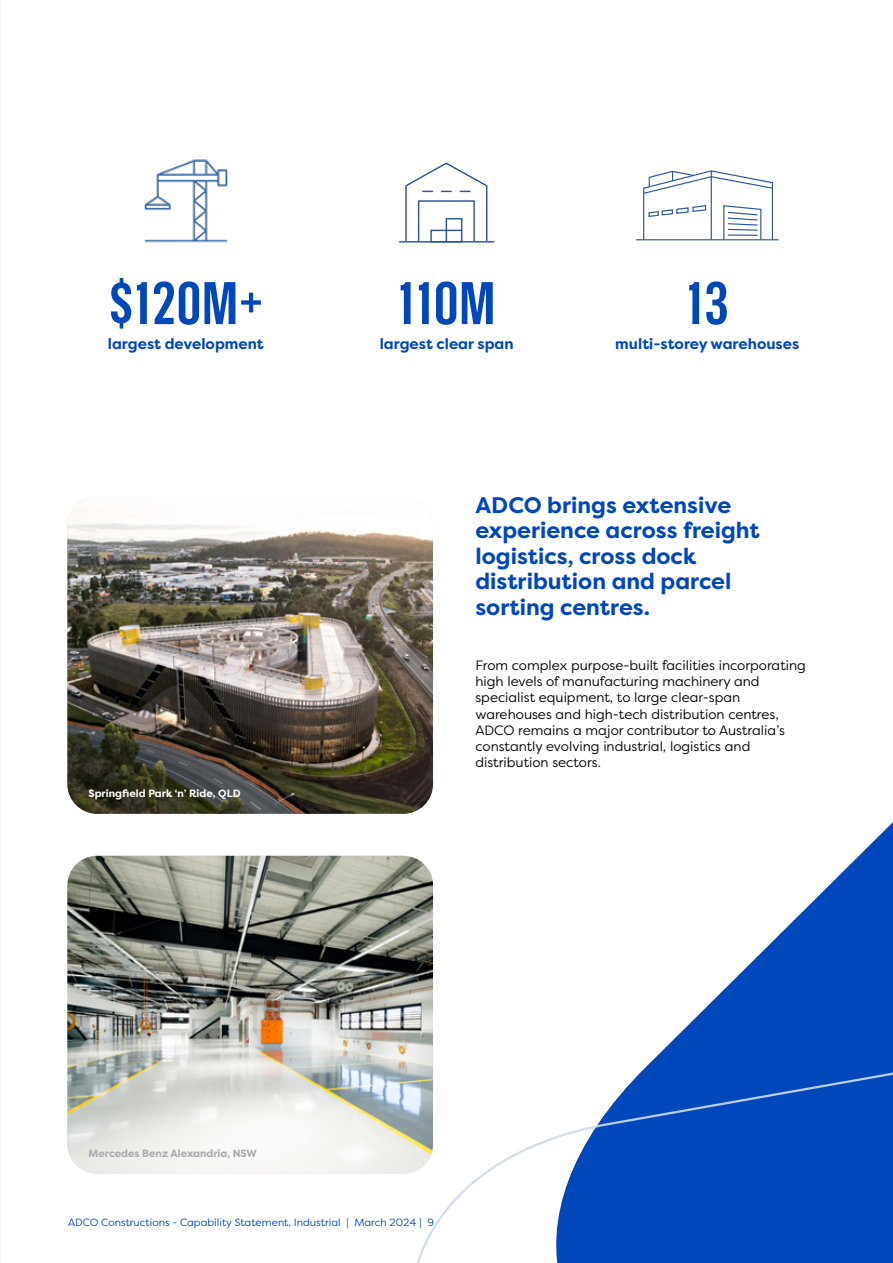
<style>
.page{position:relative;width:893px;height:1263px;background:#fff}
.page>*{position:absolute;margin:0;border:0;box-sizing:border-box;transform-origin:0 0}
.t1{font:600 60px "Grotzec Cond";color:#0047ba}
.t2{font:700 22.5px/25.5px "Filson Pro";color:#0047bb}
.t3{font:700 15px "Filson Pro";color:#0047bb}
.t4{font:13.5px/16.2px "Filson Pro";color:#000}
.t5{font:10.5px "Filson Pro";color:#0047bb}
.t6{font:700 10.5px "Filson Pro";color:#a7a9ac}
.t7{font:700 10.5px "Filson Pro";color:#fff}
</style>
<div class="page">
<hr style="left:0;top:244px;width:1px;height:1019px;background:#000">
<img style="left:144px;top:159px;width:84px;height:84px">
<hr style="left:400px;top:241px;width:94px;height:2px;background:#2c55a2">
<svg style="left:405px;top:162px;width:83px;height:81px"></svg>
<hr style="left:636px;top:239px;width:143px;height:1px;background:#2c55a2">
<svg style="left:642px;top:170px;width:132px;height:71px"></svg>
<img style="left:67px;top:856px;width:366px;height:318px">
<img style="left:67px;top:496px;width:366px;height:318px">
<svg style="left:691px;top:822px;width:202px;height:200px"></svg>
<svg style="left:397px;top:1022px;width:496px;height:241px"></svg>
<h1 class="t1" style="left:109px;top:269px;width:156px">$120M+</h1>
<p class="t3" style="left:108px;top:334px;width:157px">largest development</p>
<p class="t7" style="left:89px;top:787px;width:154px">Springfield Park ‘n’ Ride, QLD</p>
<h1 class="t1" style="left:397px;top:269px;width:100px">110M</h1>
<h1 class="t1" style="left:686px;top:269px;width:44px">13</h1>
<p class="t3" style="left:380px;top:334px;width:135px">largest clear span</p>
<p class="t3" style="left:615px;top:334px;width:186px">multi-storey warehouses</p>
<h2 class="t2" style="left:475px;top:492px;width:286px">ADCO brings extensive experience across freight logistics, cross dock distribution and parcel sorting centres.</h2>
<p class="t4" style="left:475px;top:657px;width:332px">From complex purpose-built facilities incorporating high levels of manufacturing machinery and specialist equipment, to large clear-span warehouses and high-tech distribution centres, ADCO remains a major contributor to Australia’s constantly evolving industrial, logistics and distribution sectors.</p>
<p class="t6" style="left:89px;top:1147px;width:170px">Mercedes Benz Alexandria, NSW</p>
<p class="t5" style="left:68px;top:1215px;width:367px">ADCO Constructions - Capability Statement, Industrial | March 2024 | 9</p>
</div>
